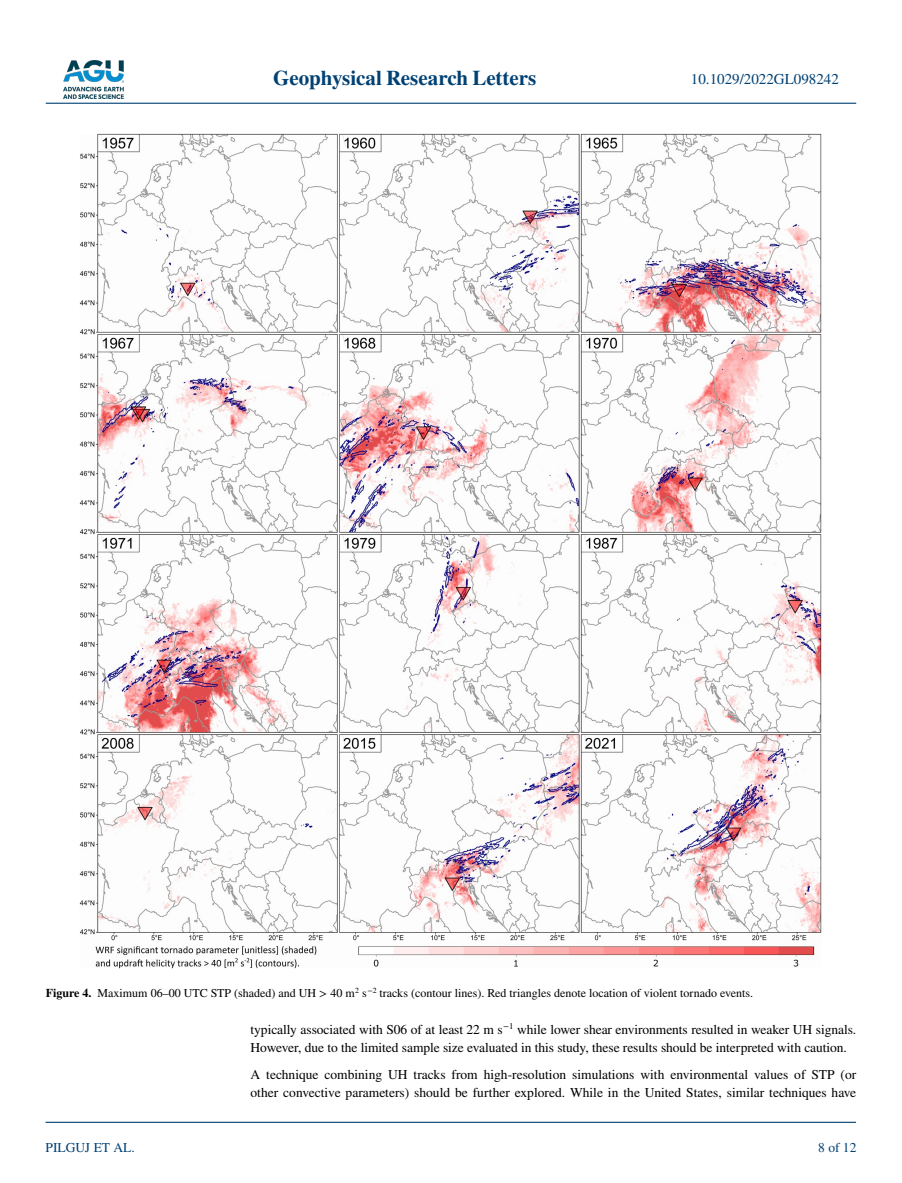
<style>
.page{position:relative;width:902px;height:1183px;background:#fff}
.page>*{position:absolute;margin:0;border:0;box-sizing:border-box;transform-origin:0 0}
.t1{font:700 21px "STIX";color:#004174}
.t2{font:15px "STIX";color:#004174}
.t3{font:13.5px/18px "STIX";letter-spacing:-.005em;color:#000}
.t4{font:13.5px "STIX";color:#004174}
.t5{font:12px "STIX";color:#000}
.s1{font-weight:700}
</style>
<div class="page">
<img style="left:63px;top:60px;width:60px;height:39px">
<hr style="left:46px;top:103px;width:810px;height:1px;background:#004174">
<hr style="left:45px;top:1121px;width:810px;height:1px;background:#004174">
<img style="left:79px;top:134px;width:742px;height:833px">
<h1 class="t1" style="left:273px;top:66px;width:265px">Geophysical Research Letters</h1>
<p class="t2" style="left:691px;top:69px;width:149px">10.1029/2022GL098242</p>
<p class="t5" style="left:46px;top:984px;width:708px"><span class="s1">Figure 4.</span> Maximum 06–00 UTC STP (shaded) and UH &gt; 40 m<sup>2</sup> s<sup>−2</sup> tracks (contour lines). Red triangles denote location of violent tornado events.</p>
<p class="t4" style="left:45px;top:1138px;width:91px">PILGUJ ET AL.</p>
<p class="t3" style="left:250px;top:1020px;width:607px">typically associated with S06 of at least 22 m s<sup>−1</sup> while lower shear environments resulted in weaker UH signals.<br>However, due to the limited sample size evaluated in this study, these results should be interpreted with caution.</p>
<p class="t3" style="left:250px;top:1065px;width:607px">A technique combining UH tracks from high-resolution simulations with environmental values of STP (or other convective parameters) should be further explored. While in the United States, similar techniques have</p>
<p class="t4" style="left:818px;top:1138px;width:40px">8 of 12</p>
</div>
